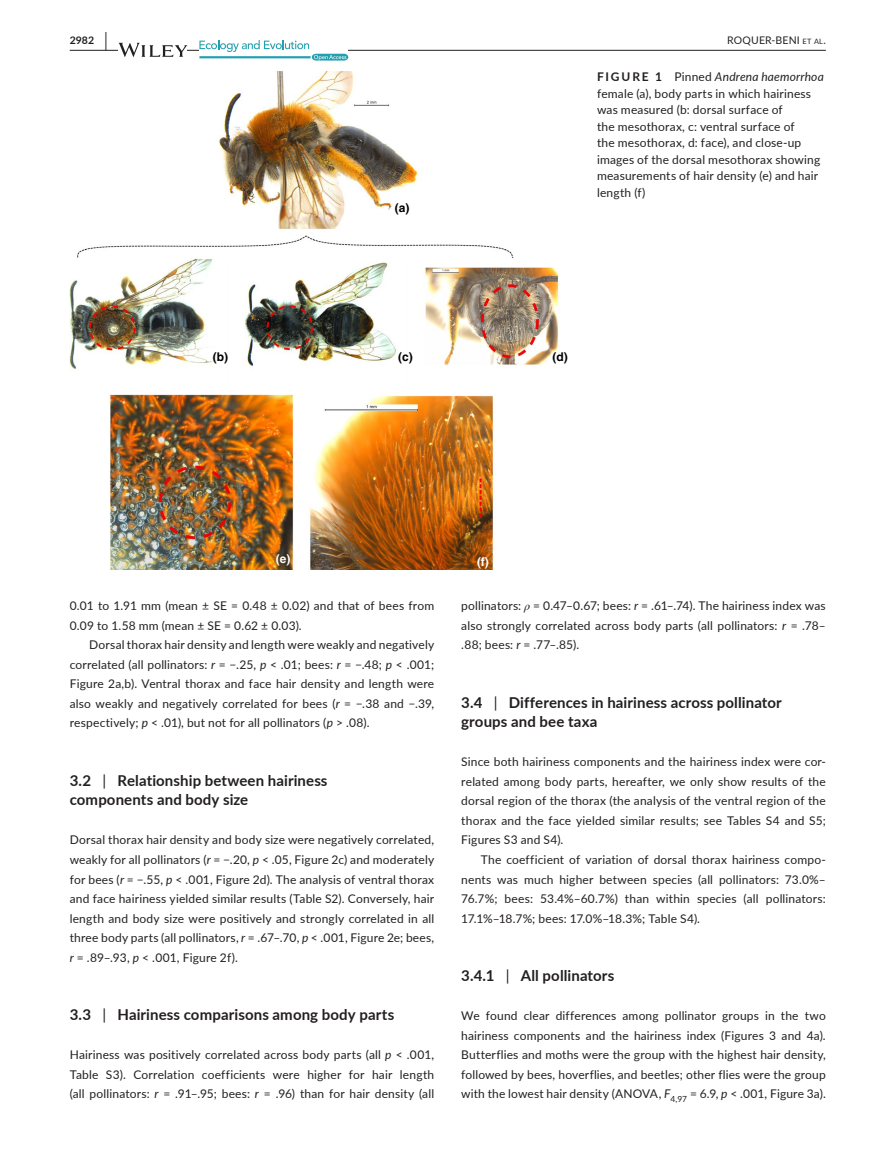
<style>
.page{position:relative;width:893px;height:1174px;background:#fff}
.page>*{position:absolute;margin:0;border:0;box-sizing:border-box;transform-origin:0 0}
.t1{font:700 15px/19.5px "Lato";letter-spacing:.005em;color:#231f20}
.t2{font:12px/19.5px "Lato";letter-spacing:.015em;color:#231f20;text-align:justify}
.t3{font:700 12px "Helvetica";color:#000}
.t4{font:700 12px "Helvetica";color:#fff}
.t5{font:10.5px "Lato";letter-spacing:.015em;color:#231f20}
.t6{font:700 10.5px "Lato";color:#231f20}
.s1{font-size:19.5px}
.s2{font-size:7.35px}
.s3{font-weight:700}
.s4{font-style:italic}
.s5{font-weight:400}
.s6{font-family:"STIX";font-style:italic}
</style>
<div class="page">
<hr style="left:70px;top:50px;width:756px;height:1px;background:#231f20">
<svg style="left:119px;top:43px;width:68px;height:14px"></svg>
<svg style="left:199px;top:40px;width:149px;height:21px"></svg>
<img style="left:70px;top:72px;width:489px;height:498px">
<p class="t6" style="left:70px;top:33px;width:39px">2982 <span class="s1">|</span></p>
<p class="t5" style="left:727px;top:33px;width:100px">ROQUER-BENI <span class="s2">et al</span>.</p>
<p class="t3" style="left:213px;top:349px;width:17px">(b)</p>
<p class="t3" style="left:395px;top:200px;width:16px">(a)</p>
<p class="t2" style="left:597px;top:68px;width:228px;line-height:16.5px;text-align:left"><span class="s3">FIGURE 1</span> Pinned <span class="s4">Andrena haemorrhoa </span>female (a), body parts in which hairiness was measured (b: dorsal surface of<br>the mesothorax, c: ventral surface of<br>the mesothorax, d: face), and close-up images of the dorsal mesothorax showing measurements of hair density (e) and hair length (f)</p>
<p class="t3" style="left:398px;top:349px;width:16px">(c)</p>
<p class="t3" style="left:553px;top:349px;width:17px">(d)</p>
<p class="t4" style="left:276px;top:552px;width:16px">(e)</p>
<p class="t4" style="left:477px;top:554px;width:13px">(f)</p>
<p class="t2" style="left:70px;top:596px;width:366px">0.01 to 1.91 mm (mean ± SE = 0.48 ± 0.02) and that of bees from<br>0.09 to 1.58 mm (mean ± SE = 0.62 ± 0.03).</p>
<p class="t2" style="left:70px;top:635px;width:366px;text-indent:20px">Dorsal thorax hair density and length were weakly and negatively correlated (all pollinators: <span class="s4">r</span> = −.25, <span class="s4">p</span> &lt; .01; bees: <span class="s4">r</span> = −.48; <span class="s4">p</span> &lt; .001; Figure 2a,b). Ventral thorax and face hair density and length were also weakly and negatively correlated for bees (<span class="s4">r</span> = −.38 and −.39, respectively; <span class="s4">p</span> &lt; .01), but not for all pollinators (<span class="s4">p</span> &gt; .08).</p>
<p class="t1" style="left:70px;top:770px;width:259px">3.2 <span class="s5">|</span> Relationship between hairiness components and body size</p>
<p class="t2" style="left:70px;top:830px;width:366px">Dorsal thorax hair density and body size were negatively correlated, weakly for all pollinators (<span class="s4">r</span> = −.20, <span class="s4">p</span> &lt; .05, Figure 2c) and moderately for bees (<span class="s4">r</span> = −.55, <span class="s4">p</span> &lt; .001, Figure 2d). The analysis of ventral thorax and face hairiness yielded similar results (Table S2). Conversely, hair length and body size were positively and strongly correlated in all three body parts (all pollinators, <span class="s4">r</span> = .67–.70, <span class="s4">p</span> &lt; .001, Figure 2e; bees, <span class="s4">r</span> = .89–.93, <span class="s4">p</span> &lt; .001, Figure 2f).</p>
<p class="t1" style="left:70px;top:1004px;width:326px">3.3 <span class="s5">|</span> Hairiness comparisons among body parts</p>
<p class="t2" style="left:70px;top:1044px;width:366px">Hairiness was positively correlated across body parts (all <span class="s4">p</span> &lt; .001, Table S3). Correlation coefficients were higher for hair length (all pollinators: <span class="s4">r</span> = .91–.95; bees: <span class="s4">r</span> = .96) than for hair density (all</p>
<p class="t2" style="left:461px;top:596px;width:366px">pollinators: <span class="s6">ρ</span> = 0.47–0.67; bees: <span class="s4">r</span> = .61–.74). The hairiness index was also strongly correlated across body parts (all pollinators: <span class="s4">r</span> = .78– .88; bees: <span class="s4">r</span> = .77–.85).</p>
<p class="t1" style="left:461px;top:692px;width:322px">3.4 <span class="s5">|</span> Differences in hairiness across pollinator groups and bee taxa</p>
<p class="t2" style="left:461px;top:752px;width:366px">Since both hairiness components and the hairiness index were cor&shy;related among body parts, hereafter, we only show results of the dorsal region of the thorax (the analysis of the ventral region of the thorax and the face yielded similar results; see Tables S4 and S5; Figures S3 and S4).</p>
<p class="t2" style="left:461px;top:849px;width:366px;text-indent:20px">The coefficient of variation of dorsal thorax hairiness compo&shy;nents was much higher between species (all pollinators: 73.0%– 76.7%; bees: 53.4%–60.7%) than within species (all pollinators:<br>17.1%–18.7%; bees: 17.0%–18.3%; Table S4).</p>
<p class="t1" style="left:461px;top:965px;width:154px">3.4.1 <span class="s5">|</span> All pollinators</p>
<p class="t2" style="left:461px;top:1005px;width:366px">We found clear differences among pollinator groups in the two hairiness components and the hairiness index (Figures 3 and 4a).<br>Butterflies and moths were the group with the highest hair density, followed by bees, hoverflies, and beetles; other flies were the group with the lowest hair density (ANOVA, <span class="s4">F</span><sub>4,97</sub> = 6.9, <span class="s4">p</span> &lt; .001, Figure 3a).</p>
</div>
